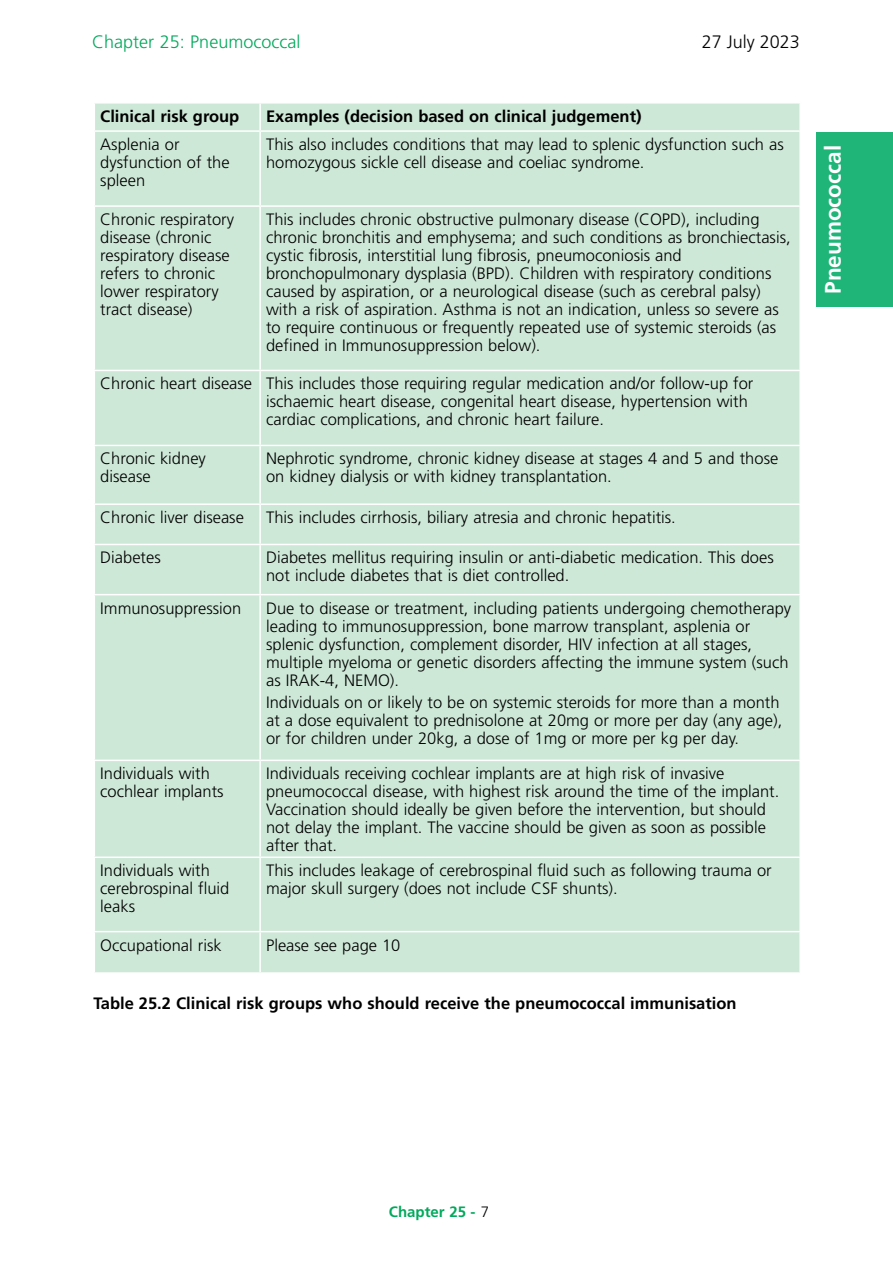
<style>
.page{position:relative;width:893px;height:1263px;background:#fff}
.page>*{position:absolute;margin:0;border:0;box-sizing:border-box;transform-origin:0 0}
.t1{font:700 22.5px "Frutiger";color:#fff}
.t2{font:300 18px "Frutiger";color:#00a95c}
.t3{font:300 18px "Frutiger";color:#000}
.Table_text{font:300 16.5px/18px "Frutiger";color:#000}
.Captions{font:700 16.5px "Frutiger";color:#000}
.Table_text-2{font:700 16.5px "Frutiger";color:#000}
.t4{font:700 15px "Frutiger";color:#00a95c}
.s1{font-weight:300;color:#000}
</style>
<div class="page">
<div style="left:816px;top:132px;width:77px;height:175px;background:#1fb579"></div>
<div style="left:95px;top:104px;width:704px;height:868px;background:#cee8d7"></div>
<hr style="left:259px;top:104px;width:2px;height:26px;background:#fff">
<hr style="left:94px;top:130px;width:166px;height:2px;background:#fff">
<hr style="left:260px;top:130px;width:541px;height:2px;background:#fff">
<hr style="left:259px;top:132px;width:2px;height:73px;background:#fff">
<hr style="left:94px;top:205px;width:166px;height:2px;background:#fff">
<hr style="left:260px;top:205px;width:541px;height:2px;background:#fff">
<hr style="left:259px;top:207px;width:2px;height:163px;background:#fff">
<hr style="left:94px;top:370px;width:166px;height:1px;background:#fff">
<hr style="left:260px;top:370px;width:541px;height:1px;background:#fff">
<hr style="left:259px;top:371px;width:2px;height:74px;background:#fff">
<hr style="left:94px;top:445px;width:166px;height:1px;background:#fff">
<hr style="left:260px;top:445px;width:541px;height:1px;background:#fff">
<hr style="left:259px;top:446px;width:2px;height:57px;background:#fff">
<hr style="left:94px;top:503px;width:166px;height:2px;background:#fff">
<hr style="left:260px;top:503px;width:541px;height:2px;background:#fff">
<hr style="left:259px;top:505px;width:2px;height:39px;background:#fff">
<hr style="left:94px;top:544px;width:166px;height:1px;background:#fff">
<hr style="left:260px;top:544px;width:541px;height:1px;background:#fff">
<hr style="left:259px;top:545px;width:2px;height:49px;background:#fff">
<hr style="left:94px;top:594px;width:166px;height:1px;background:#fff">
<hr style="left:260px;top:594px;width:541px;height:1px;background:#fff">
<hr style="left:259px;top:595px;width:2px;height:164px;background:#fff">
<hr style="left:94px;top:759px;width:166px;height:2px;background:#fff">
<hr style="left:260px;top:759px;width:541px;height:2px;background:#fff">
<hr style="left:259px;top:761px;width:2px;height:95px;background:#fff">
<hr style="left:94px;top:856px;width:166px;height:2px;background:#fff">
<hr style="left:260px;top:856px;width:541px;height:2px;background:#fff">
<hr style="left:259px;top:858px;width:2px;height:73px;background:#fff">
<hr style="left:94px;top:931px;width:166px;height:1px;background:#fff">
<hr style="left:260px;top:931px;width:541px;height:1px;background:#fff">
<hr style="left:259px;top:932px;width:2px;height:40px;background:#fff">
<p class="t2" style="left:92px;top:32px;width:210px">Chapter 25: Pneumococcal</p>
<p class="t3" style="left:702px;top:32px;width:100px">27 July 2023</p>
<p class="Table_text-2" style="left:100px;top:106px;width:141px">Clinical risk group</p>
<p class="Table_text-2" style="left:266px;top:106px;width:377px">Examples (decision based on clinical judgement)</p>
<p class="Table_text" style="left:100px;top:135px;width:131px">Asplenia or dysfunction of the spleen</p>
<p class="Table_text" style="left:266px;top:135px;width:519px">This also includes conditions that may lead to splenic dysfunction such as homozygous sickle cell disease and coeliac syndrome.</p>
<p class="Table_text" style="left:100px;top:210px;width:135px">Chronic respiratory disease (chronic respiratory disease refers to chronic lower respiratory tract disease)</p>
<p class="Table_text" style="left:266px;top:210px;width:526px">This includes chronic obstructive pulmonary disease (COPD), including chronic bronchitis and emphysema; and such conditions as bronchiectasis, cystic fibrosis, interstitial lung fibrosis, pneumoconiosis and bronchopulmonary dysplasia (BPD). Children with respiratory conditions caused by aspiration, or a neurological disease (such as cerebral palsy) with a risk of aspiration. Asthma is not an indication, unless so severe as to require continuous or frequently repeated use of systemic steroids (as defined in Immunosuppression below).</p>
<p class="Table_text" style="left:100px;top:375px;width:153px">Chronic heart disease</p>
<p class="Table_text" style="left:266px;top:375px;width:489px">This includes those requiring regular medication and/or follow-up for ischaemic heart disease, congenital heart disease, hypertension with cardiac complications, and chronic heart failure.</p>
<p class="Table_text" style="left:100px;top:450px;width:107px">Chronic kidney disease</p>
<p class="Table_text" style="left:266px;top:450px;width:514px">Nephrotic syndrome, chronic kidney disease at stages 4 and 5 and those on kidney dialysis or with kidney transplantation.</p>
<p class="Table_text" style="left:100px;top:508px;width:145px">Chronic liver disease</p>
<p class="Table_text" style="left:266px;top:508px;width:411px">This includes cirrhosis, biliary atresia and chronic hepatitis.</p>
<p class="Table_text" style="left:100px;top:549px;width:62px">Diabetes</p>
<p class="Table_text" style="left:266px;top:549px;width:509px">Diabetes mellitus requiring insulin or anti-diabetic medication. This does not include diabetes that is diet controlled.</p>
<p class="Table_text" style="left:100px;top:599px;width:142px">Immunosuppression</p>
<p class="Table_text" style="left:266px;top:599px;width:527px">Due to disease or treatment, including patients undergoing chemotherapy leading to immunosuppression, bone marrow transplant, asplenia or splenic dysfunction, complement disorder, HIV infection at all stages, multiple myeloma or genetic disorders affecting the immune system (such as IRAK-4, NEMO).</p>
<p class="Table_text" style="left:266px;top:693px;width:518px">Individuals on or likely to be on systemic steroids for more than a month at a dose equivalent to prednisolone at 20mg or more per day (any age), or for children under 20kg, a dose of 1mg or more per kg per day.</p>
<p class="Table_text" style="left:100px;top:764px;width:125px">Individuals with cochlear implants</p>
<p class="Table_text" style="left:266px;top:764px;width:515px">Individuals receiving cochlear implants are at high risk of invasive pneumococcal disease, with highest risk around the time of the implant.<br>Vaccination should ideally be given before the intervention, but should not delay the implant. The vaccine should be given as soon as possible after that.</p>
<p class="Table_text" style="left:100px;top:861px;width:131px">Individuals with cerebrospinal fluid leaks</p>
<p class="Table_text" style="left:266px;top:861px;width:507px">This includes leakage of cerebrospinal fluid such as following trauma or major skull surgery (does not include CSF shunts).</p>
<p class="Table_text" style="left:100px;top:936px;width:123px">Occupational risk</p>
<p class="Table_text" style="left:266px;top:936px;width:136px">Please see page 10</p>
<p class="Captions" style="left:94px;top:994px;width:645px">Table 25.2 Clinical risk groups who should receive the pneumococcal immunisation</p>
<h1 class="t1" style="left:820px;top:294px;width:150px;rotate:-90deg">Pneumococcal</h1>
<p class="t4" style="left:389px;top:1203px;width:102px">Chapter 25 - <span class="s1">7</span></p>
</div>
